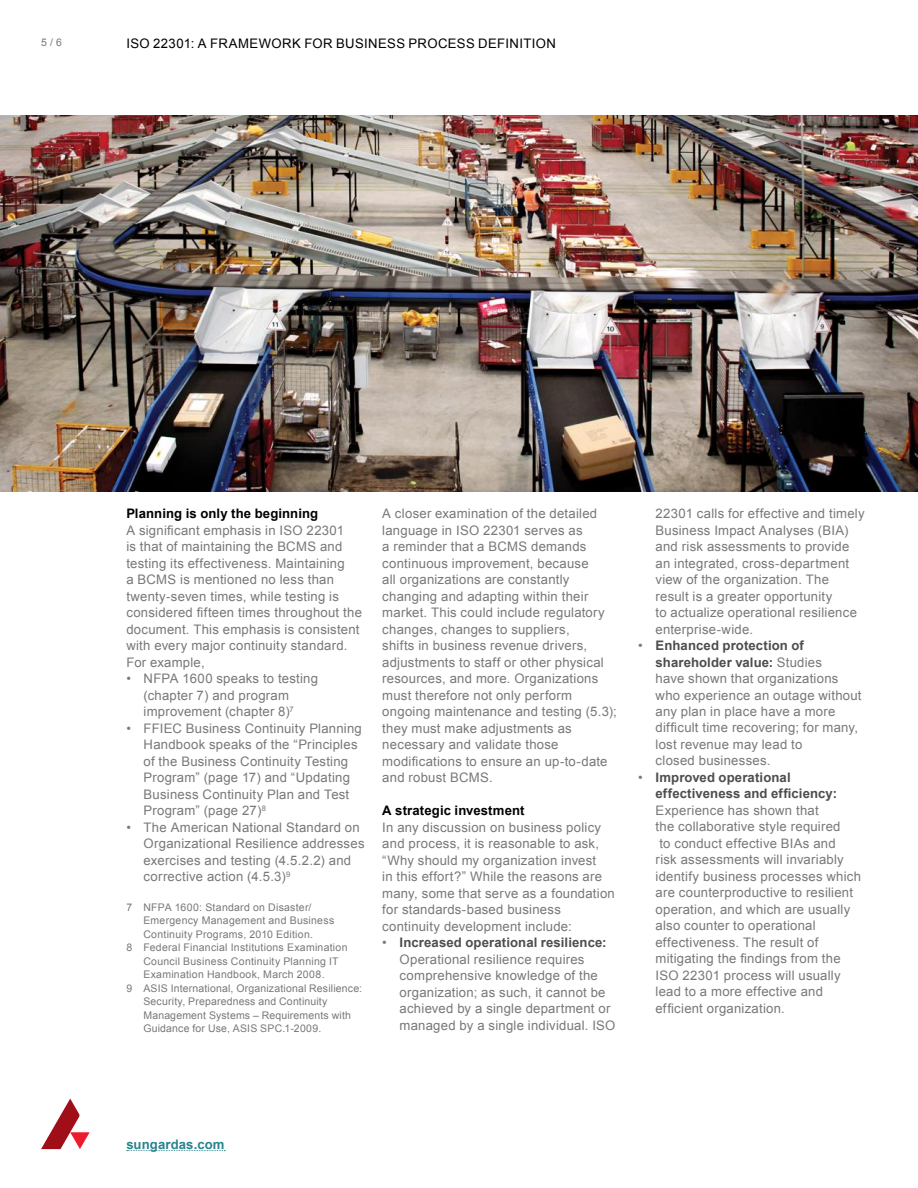
<style>
.page{position:relative;width:918px;height:1188px;background:#fff}
.page>*{position:absolute;margin:0;border:0;box-sizing:border-box;transform-origin:0 0}
.t1{font:13.2px/16.5px "Arial";letter-spacing:.02em;color:#77787b}
.t2{font:13.2px "Arial";letter-spacing:.03em;color:#000}
.t3{font:700 13.2px/16.5px "Arial";letter-spacing:.01em;color:#4d4d4f}
.t4{font:700 13.2px "Arial";letter-spacing:.01em;color:#000}
.t5{font:700 13.2px "Arial";letter-spacing:.01em;color:#28838d}
.t6{font:10.5px "Arial";letter-spacing:.025em;color:#77787b}
.s1{font-weight:700;color:#4d4d4f}
.s2{font-weight:400;color:#77787b}
</style>
<div class="page">
<svg style="left:127px;top:1150px;width:98px;height:1px"></svg>
<svg style="left:41px;top:1099px;width:49px;height:50px"></svg>
<img style="left:0;top:116px;width:918px;height:375px">
<p class="t6" style="left:41px;top:36px;width:22px">5 / 6</p>
<p class="t2" style="left:126px;top:35px;width:431px">ISO 22301: A FRAMEWORK FOR BUSINESS PROCESS DEFINITION</p>
<p class="t4" style="left:126px;top:505px;width:193px">Planning is only the beginning</p>
<p class="t1" style="left:126px;top:522px;width:237px">A significant emphasis in ISO 22301<br>is that of maintaining the BCMS and testing its effectiveness. Maintaining<br>a BCMS is mentioned no less than twenty-seven times, while testing is considered fifteen times throughout the document. This emphasis is consistent with every major continuity standard.<br>For example,</p>
<p class="t1" style="left:144px;top:670px;width:176px;text-indent:-17px">• NFPA 1600 speaks to testing (chapter 7) and program improvement (chapter 8)<sup>7</sup></p>
<p class="t1" style="left:144px;top:720px;width:220px;text-indent:-17px">• FFIEC Business Continuity Planning<br>Handbook speaks of the “Principles of the Business Continuity Testing<br>Program” (page 17) and “Updating<br>Business Continuity Plan and Test<br>Program” (page 27)<sup>8</sup></p>
<p class="t1" style="left:144px;top:819px;width:222px;text-indent:-17px">• The American National Standard on Organizational Resilience addresses exercises and testing (4.5.2.2) and corrective action (4.5.3)<sup>9</sup></p>
<p class="t6" style="left:126px;top:900px;width:187px">7 NFPA 1600: Standard on Disaster/</p>
<p class="t6" style="left:143px;top:914px;width:192px">Emergency Management and Business</p>
<p class="t6" style="left:143px;top:927px;width:171px">Continuity Programs, 2010 Edition.</p>
<p class="t6" style="left:126px;top:941px;width:223px">8 Federal Financial Institutions Examination</p>
<p class="t6" style="left:143px;top:954px;width:197px">Council Business Continuity Planning IT</p>
<p class="t6" style="left:143px;top:968px;width:183px">Examination Handbook, March 2008.</p>
<p class="t6" style="left:126px;top:981px;width:237px">9 ASIS International, Organizational Resilience:</p>
<p class="t6" style="left:143px;top:995px;width:186px">Security, Preparedness and Continuity</p>
<p class="t6" style="left:143px;top:1008px;width:209px">Management Systems – Requirements with</p>
<p class="t6" style="left:143px;top:1022px;width:179px">Guidance for Use, ASIS SPC.1-2009.</p>
<p class="t1" style="left:382px;top:505px;width:236px">A closer examination of the detailed language in ISO 22301 serves as<br>a reminder that a BCMS demands continuous improvement, because<br>all organizations are constantly changing and adapting within their market. This could include regulatory changes, changes to suppliers,<br>shifts in business revenue drivers, adjustments to staff or other physical resources, and more. Organizations must therefore not only perform ongoing maintenance and testing (5.3); they must make adjustments as necessary and validate those modifications to ensure an up-to-date and robust BCMS.</p>
<p class="t4" style="left:382px;top:802px;width:144px">A strategic investment</p>
<p class="t1" style="left:382px;top:819px;width:234px">In any discussion on business policy and process, it is reasonable to ask, “Why should my organization invest<br>in this effort?” While the reasons are many, some that serve as a foundation for standards-based business continuity development include:</p>
<p class="t1" style="left:400px;top:934px;width:217px;text-indent:-17px">• <span class="s1">Increased operational resilience:<br></span>Operational resilience requires comprehensive knowledge of the organization; as such, it cannot be achieved by a single department or managed by a single individual. ISO</p>
<p class="t1" style="left:656px;top:505px;width:211px">22301 calls for effective and timely<br>Business Impact Analyses (BIA) and risk assessments to provide an integrated, cross-department view of the organization. The result is a greater opportunity<br>to actualize operational resilience enterprise-wide.</p>
<p class="t1" style="left:656px;top:637px;width:208px;text-indent:-17px">• <span class="s1">Enhanced protection of shareholder value:</span> Studies<br>have shown that organizations who experience an outage without any plan in place have a more difficult time recovering; for many, lost revenue may lead to<br>closed businesses.</p>
<p class="t3" style="left:656px;top:770px;width:183px;text-indent:-17px"><span class="s2">•</span> Improved operational effectiveness and efficiency:</p>
<p class="t1" style="left:656px;top:802px;width:207px">Experience has shown that<br>the collaborative style required<br>to conduct effective BIAs and<br>risk assessments will invariably identify business processes which are counterproductive to resilient operation, and which are usually also counter to operational effectiveness. The result of mitigating the findings from the<br>ISO 22301 process will usually lead to a more effective and efficient organization.</p>
<p class="t5" style="left:126px;top:1136px;width:100px">sungardas.com</p>
</div>
